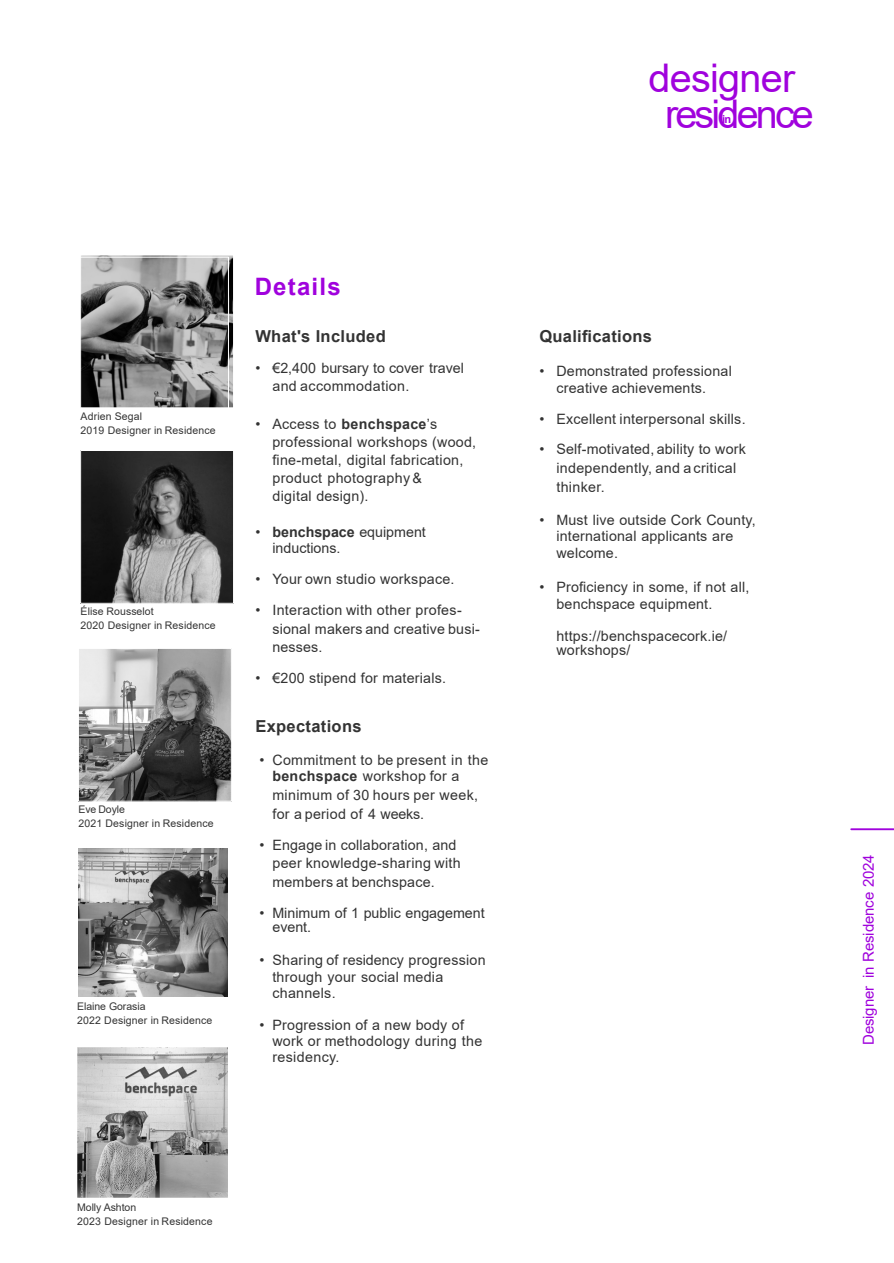
<style>
.page{position:relative;width:894px;height:1263px;background:#fff}
.page>*{position:absolute;margin:0;border:0;box-sizing:border-box;transform-origin:0 0}
.t1{font:39.45px/36.6px "Arial";letter-spacing:-.07em;color:#a002dd;text-align:center}
.t2{font:700 24px "Arial";letter-spacing:.05em;color:#a002dd}
.t3{font:700 16.5px "Arial";letter-spacing:.02em;color:#333}
.t4{font:15px "Arial";letter-spacing:-.01em;color:#a002dd}
.t5{font:14.25px/16.5px "Arial";letter-spacing:.015em;color:#333}
.t6{font:700 10.95px "Arial";color:#a002dd}
.t7{font:10.5px/14.2px "Arial";letter-spacing:.015em;color:#333}
.s1{font-weight:700}
</style>
<div class="page">
<hr style="left:850px;top:828px;width:43px;height:2px;background:#a002dd">
<img style="left:83px;top:452px;width:148px;height:149px">
<div style="left:81px;top:450px;width:152px;height:153px;border:1px solid #fff"></div>
<img style="left:80px;top:650px;width:149px;height:149px">
<div style="left:78px;top:648px;width:153px;height:153px;border:1px solid #fff"></div>
<img style="left:83px;top:257px;width:148px;height:149px">
<div style="left:81px;top:255px;width:152px;height:153px;border:1px solid #fff"></div>
<div style="left:75px;top:257px;width:153px;height:153px;border:1px solid #fff"></div>
<img style="left:79px;top:849px;width:148px;height:148px">
<img style="left:78px;top:1047px;width:149px;height:151px">
<h1 class="t1" style="left:648px;top:63px;width:167px">designer residence</h1>
<p class="t6" style="left:721px;top:115px;width:11px">in</p>
<p class="t7" style="left:81px;top:410px;width:137px">Adrien Segal<br>2019 Designer in Residence</p>
<p class="t7" style="left:81px;top:605px;width:137px">Élise Rousselot<br>2020 Designer in Residence</p>
<p class="t7" style="left:78px;top:803px;width:137px">Eve Doyle<br>2021 Designer in Residence</p>
<p class="t7" style="left:77px;top:1000px;width:137px">Elaine Gorasia<br>2022 Designer in Residence</p>
<h2 class="t2" style="left:255px;top:277px;width:87px">Details</h2>
<p class="t3" style="left:255px;top:330px;width:132px">What's Included</p>
<p class="t5" style="left:272px;top:359px;width:193px;line-height:18.8px;text-indent:-17px">• €2,400 bursary to cover travel and accommodation.</p>
<p class="t5" style="left:272px;top:416px;width:205px;line-height:18px;text-indent:-17px">• Access to <span class="s1">benchspace</span>’s professional workshops (wood, fine-metal, digital fabrication, product photography&amp;<br>digital design).</p>
<p class="t5" style="left:272px;top:525px;width:155px;text-indent:-17px">• <span class="s1">benchspace</span> equipment inductions.</p>
<p class="t5" style="left:255px;top:572px;width:201px">• Your own studio workspace.</p>
<p class="t5" style="left:272px;top:602px;width:209px;line-height:18.8px;text-indent:-17px">• Interaction with other profes&shy;sional makers and creative busi&shy;nesses.</p>
<p class="t5" style="left:255px;top:671px;width:192px">• €200 stipend for materials.</p>
<p class="t3" style="left:255px;top:720px;width:108px">Expectations</p>
<p class="t5" style="left:272px;top:753px;width:217px;text-indent:-13px">• Commitment to be present in the <span class="s1">benchspace</span> workshop for a</p>
<p class="t5" style="left:272px;top:787px;width:207px;line-height:18.8px">minimum of 30 hours per week, for a period of 4 weeks.</p>
<p class="t5" style="left:272px;top:836px;width:190px;line-height:18.8px;text-indent:-13px">• Engage in collaboration, and peer knowledge-sharing with members at benchspace.</p>
<p class="t5" style="left:272px;top:907px;width:214px;line-height:14.2px;text-indent:-13px">• Minimum of 1 public engagement event.</p>
<p class="t5" style="left:272px;top:953px;width:215px;text-indent:-13px">• Sharing of residency progression through your social media channels.</p>
<p class="t5" style="left:272px;top:1019px;width:211px;line-height:15.8px;text-indent:-13px">• Progression of a new body of work or methodology during the residency.</p>
<p class="t3" style="left:539px;top:330px;width:114px">Qualifications</p>
<p class="t5" style="left:556px;top:364px;width:177px;text-indent:-17px">• Demonstrated professional creative achievements.</p>
<p class="t5" style="left:539px;top:412px;width:208px">• Excellent interpersonal skills.</p>
<p class="t5" style="left:556px;top:441px;width:191px;line-height:18.8px;text-indent:-17px">• Self-motivated, ability to work independently, and a critical thinker.</p>
<p class="t5" style="left:556px;top:513px;width:201px;text-indent:-17px">• Must live outside Cork County, international applicants are welcome.</p>
<p class="t5" style="left:556px;top:580px;width:194px;text-indent:-17px">• Proficiency in some, if not all, benchspace equipment.</p>
<p class="t5" style="left:556px;top:630px;width:172px;line-height:14.2px">https://benchspacecork.ie/ workshops/</p>
<p class="t7" style="left:77px;top:1201px;width:137px">Molly Ashton<br>2023 Designer in Residence</p>
<p class="t4" style="left:862px;top:1045px;width:192px;rotate:-90deg">Designer in Residence 2024</p>
</div>
